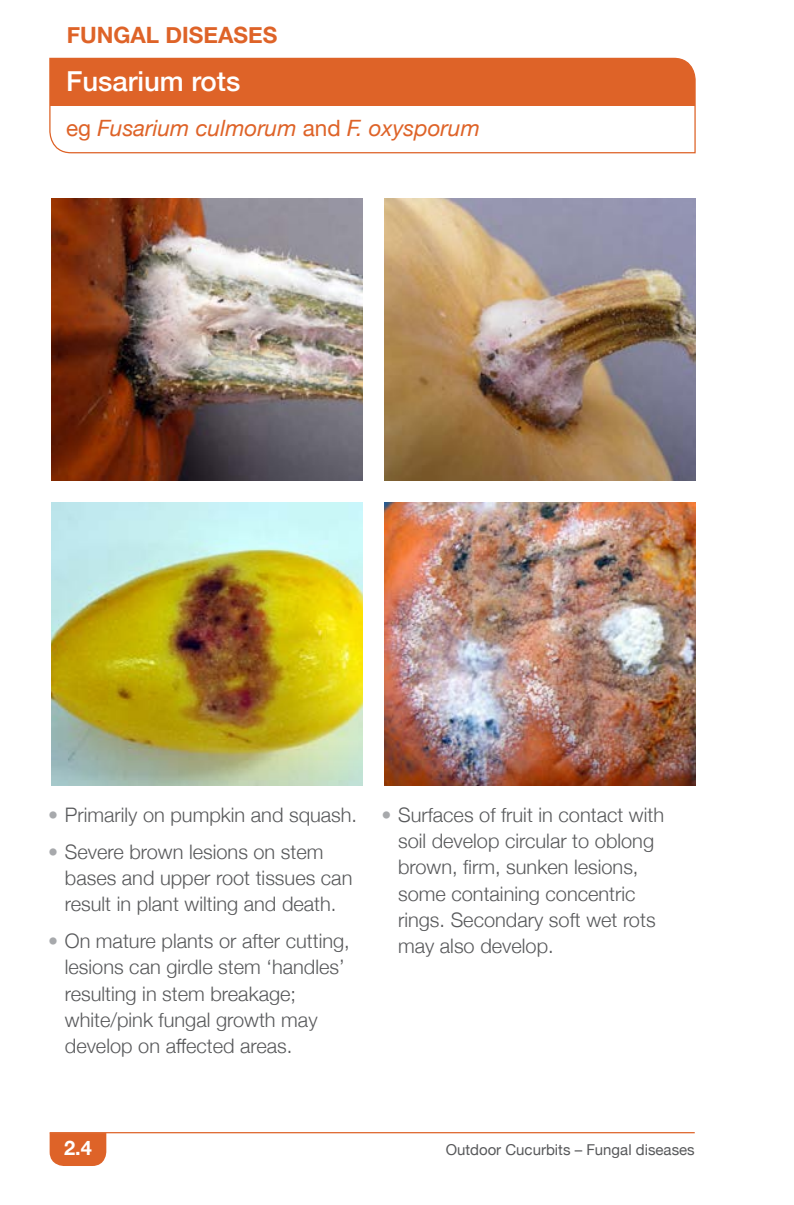
<style>
.page{position:relative;width:794px;height:1205px;background:#fff}
.page>*{position:absolute;margin:0;border:0;box-sizing:border-box;transform-origin:0 0}
.PAGE_HEADING_A{font:500 27.5px "Helvetica Neue";color:#fff}
.PAGE_HEADING_ITALICS{font:italic 22.5px "Helvetica Neue";color:#de6328}
.PAGE_SUBSECTION_HEAD{font:700 22.5px "Helvetica Neue";color:#de6328}
.t1{font:300 20px/26.2px "Helvetica Neue";color:#58595b}
.t2{font:700 20px "Helvetica Neue";color:#fff}
.t3{font:15px "Helvetica Neue";color:#58595b}
.s1{font-style:normal}
.s2{color:#a7a9ac}
</style>
<div class="page">
<div style="left:50px;top:1133px;width:56px;height:33px;background:#de6328"></div>
<hr style="left:50px;top:1132px;width:644px;height:1px;background:#de6328">
<svg style="left:49px;top:57px;width:647px;height:97px"></svg>
<img style="left:51px;top:198px;width:311px;height:283px">
<img style="left:384px;top:198px;width:312px;height:283px">
<img style="left:51px;top:503px;width:311px;height:283px">
<img style="left:384px;top:503px;width:312px;height:283px">
<p class="PAGE_SUBSECTION_HEAD" style="left:67px;top:17px;width:212px">FUNGAL DISEASES</p>
<p class="PAGE_HEADING_A" style="left:66px;top:59px;width:176px">Fusarium rots</p>
<p class="PAGE_HEADING_ITALICS" style="left:66px;top:112px;width:415px"><span class="s1">eg</span> Fusarium culmorum <span class="s1">and</span> F. oxysporum</p>
<p class="t1" style="left:48px;top:800px;width:310px"><span class="s2">•</span> Primarily on pumpkin and squash.</p>
<p class="t1" style="left:65px;top:837px;width:289px;text-indent:-17px"><span class="s2">•</span> Severe brown lesions on stem bases and upper root tissues can result in plant wilting and death.</p>
<p class="t1" style="left:65px;top:926px;width:286px;text-indent:-17px"><span class="s2">•</span> On mature plants or after cutting, lesions can girdle stem ‘handles’ resulting in stem breakage; white/pink fungal growth may develop on affected areas.</p>
<p class="t1" style="left:398px;top:800px;width:267px;text-indent:-17px"><span class="s2">•</span> Surfaces of fruit in contact with soil develop circular to oblong brown, firm, sunken lesions, some containing concentric rings. Secondary soft wet rots may also develop.</p>
<p class="t2" style="left:64px;top:1132px;width:29px">2.4</p>
<p class="t3" style="left:446px;top:1139px;width:250px">Outdoor Cucurbits – Fungal diseases</p>
</div>
